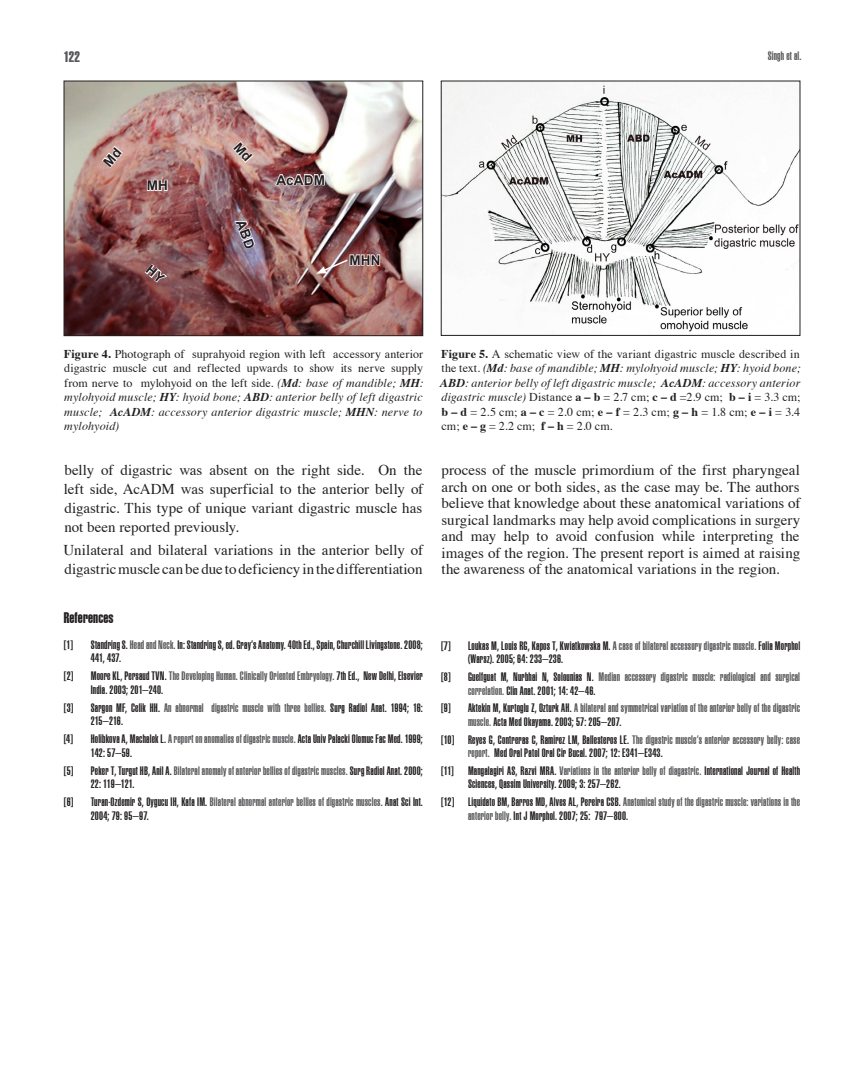
<style>
.page{position:relative;width:864px;height:1080px;background:#fff}
.page>*{position:absolute;margin:0;border:0;box-sizing:border-box;transform-origin:0 0}
.t1{font:15px/16.5px "Times";color:#231f20;text-align:justify}
.t2{font:15px "Helvetica Compressed Extra";letter-spacing:.01em;color:#231f20}
.t3{font:15px "Helvetica Compressed Extra";color:#57585a}
.t4{font:700 13.5px "Arial";letter-spacing:.015em;color:#231f20}
.References{font:12px/13.6px "Helvetica Compressed Ultra";letter-spacing:.015em;color:#231f20}
.t5{font:12px/14.4px "Times";letter-spacing:.005em;color:#231f20;text-align:justify}
.References-2{font:12px/13.5px "Helvetica Compressed Ultra";letter-spacing:.015em;color:#57585a}
.s1{font-weight:700}
.s2{font-style:italic}
.s3{font-weight:700;font-style:italic}
.s4{color:#57585a}
.s5{color:#231f20}
</style>
<div class="page">
<img style="left:66px;top:83px;width:355px;height:251px">
<div style="left:64px;top:81px;width:359px;height:255px;border:1px solid #231f20"></div>
<svg style="left:146px;top:170px;width:22px;height:23px"></svg>
<svg style="left:274px;top:165px;width:52px;height:22px"></svg>
<svg style="left:316px;top:245px;width:65px;height:29px;background:#a57b7a"></svg>
<img style="left:443px;top:83px;width:355px;height:249px">
<div style="left:441px;top:81px;width:359px;height:255px;border:1px solid #231f20"></div>
<svg style="left:144px;top:263px;width:25px;height:21px"></svg>
<svg style="left:96px;top:145px;width:28px;height:24px"></svg>
<svg style="left:231px;top:136px;width:24px;height:28px"></svg>
<svg style="left:234px;top:219px;width:22px;height:31px"></svg>
<p class="t3" style="left:64px;top:48px;width:18px">122</p>
<p class="References-2" style="left:768px;top:49px;width:35px">Singh et al.</p>
<p class="t4" style="left:147px;top:178px;width:23px">MH</p>
<p class="t4" style="left:276px;top:172px;width:50px">AcADM</p>
<p class="t4" style="left:349px;top:253px;width:33px">MHN</p>
<p class="t5" style="left:64px;top:345px;width:361px"><span class="s1">Figure 4.</span> Photograph of suprahyoid region with left accessory anterior digastric muscle cut and reflected upwards to show its nerve supply from nerve to mylohyoid on the left side. <span class="s2">(</span><span class="s3">Md</span><span class="s2">: base of mandible;</span> <span class="s3">MH</span><span class="s2">: mylohyoid muscle;</span> <span class="s3">HY</span><span class="s2">: hyoid bone;</span> <span class="s3">ABD</span><span class="s2">: anterior belly of left digastric muscle;</span> <span class="s3">AcADM</span><span class="s2">: accessory anterior digastric muscle;</span> <span class="s3">MHN</span><span class="s2">: nerve to mylohyoid)</span></p>
<p class="t1" style="left:64px;top:459px;width:361px;line-height:18.9px">belly of digastric was absent on the right side. On the left side, AcADM was superficial to the anterior belly of digastric. This type of unique variant digastric muscle has not been reported previously.</p>
<p class="t1" style="left:64px;top:539px;width:361px;line-height:18.9px">Unilateral and bilateral variations in the anterior belly of digastric muscle can be due to deficiency in the differentiation</p>
<p class="t2" style="left:64px;top:608px;width:51px">References</p>
<p class="References" style="left:64px;top:638px;width:11px">[1]</p>
<p class="References" style="left:91px;top:638px;width:334px">Standring S. <span class="s4">Head and Neck.</span> In: Standring S, ed. Gray’s Anatomy. 40th Ed., Spain, Churchill Livingstone. 2008;<br>441, 437.</p>
<p class="References" style="left:64px;top:669px;width:11px">[2]</p>
<p class="References" style="left:91px;top:669px;width:334px">Moore KL, Persaud TVN. <span class="s4">The Developing Human. Clinically Oriented Embryology.</span> 7th Ed., New Delhi, Elsevier<br>India. 2003; 201–240.</p>
<p class="References" style="left:64px;top:701px;width:11px">[3]</p>
<p class="References" style="left:91px;top:701px;width:334px">Sargon MF, Celik HH. <span class="s4">An abnormal digastric muscle with three bellies.</span> Surg Radiol Anat. 1994; 16:<br>215–216.</p>
<p class="References" style="left:64px;top:732px;width:11px">[4]</p>
<p class="References" style="left:91px;top:732px;width:334px">Holibkova A, Machalek L. <span class="s4">A report on anomalies of digastric muscle.</span> Acta Univ Palacki Olomuc Fac Med. 1999;<br>142: 57–59.</p>
<p class="References" style="left:64px;top:763px;width:11px">[5]</p>
<p class="References" style="left:91px;top:763px;width:334px">Peker T, Turgut HB, Anil A. <span class="s4">Bilateral anomaly of anterior bellies of digastric muscles.</span> Surg Radiol Anat. 2000;<br>22: 119–121.</p>
<p class="References" style="left:64px;top:795px;width:11px">[6]</p>
<p class="References" style="left:91px;top:795px;width:334px">Turan-Ozdemir S, Oygucu IH, Kafa IM. <span class="s4">Bilateral abnormal anterior bellies of digastric muscles.</span> Anat Sci Int.<br>2004; 79: 95–97.</p>
<p class="t5" style="left:440px;top:345px;width:362px"><span class="s1">Figure 5.</span> A schematic view of the variant digastric muscle described in the text. <span class="s2">(</span><span class="s3">Md</span><span class="s2">: base of mandible;</span> <span class="s3">MH</span><span class="s2">: mylohyoid muscle;</span> <span class="s3">HY</span><span class="s2">: hyoid bone; </span><span class="s3">ABD</span><span class="s2">: anterior belly of left digastric muscle;</span> <span class="s3">AcADM</span><span class="s2">: accessory anterior digastric muscle)</span> Distance <span class="s1">a – b</span> = 2.7 cm; <span class="s1">c – d</span> =2.9 cm; <span class="s1">b – i</span> = 3.3 cm; <span class="s1">b – d</span> = 2.5 cm; <span class="s1">a – c</span> = 2.0 cm; <span class="s1">e – f</span> = 2.3 cm; <span class="s1">g – h</span> = 1.8 cm; <span class="s1">e – i</span> = 3.4 cm; <span class="s1">e – g</span> = 2.2 cm; <span class="s1">f – h</span> = 2.0 cm.</p>
<p class="t1" style="left:441px;top:461px;width:361px">process of the muscle primordium of the first pharyngeal arch on one or both sides, as the case may be. The authors believe that knowledge about these anatomical variations of surgical landmarks may help avoid complications in surgery and may help to avoid confusion while interpreting the images of the region. The present report is aimed at raising the awareness of the anatomical variations in the region.</p>
<p class="References" style="left:441px;top:639px;width:11px">[7]</p>
<p class="References" style="left:468px;top:639px;width:334px">Loukas M, Louis RG, Kapos T, Kwiatkowska M. <span class="s4">A case of bilateral accessory digastric muscle.</span> Folia Morphol (Warsz). 2005; 64: 233–236.</p>
<p class="References" style="left:441px;top:670px;width:11px">[8]</p>
<p class="References-2" style="left:468px;top:670px;width:334px"><span class="s5">Guelfguat M, Nurbhai N, Solounias N.</span> Median accessory digastric muscle: radiological and surgical correlation. <span class="s5">Clin Anat. 2001; 14: 42–46.</span></p>
<p class="References" style="left:441px;top:701px;width:11px">[9]</p>
<p class="References-2" style="left:468px;top:701px;width:334px"><span class="s5">Aktekin M, Kurtoglu Z, Ozturk AH.</span> A bilateral and symmetrical variation of the anterior belly of the digastric muscle. <span class="s5">Acta Med Okayama. 2003; 57: 205–207.</span></p>
<p class="References" style="left:468px;top:733px;width:334px;text-indent:-27px">[10] Reyes G, Contreras C, Ramirez LM, Ballesteros LE. <span class="s4">The digastric muscle’s anterior accessory belly: case report.</span> Med Oral Patol Oral Cir Bucal. 2007; 12: E341–E343.</p>
<p class="References" style="left:468px;top:764px;width:334px;text-indent:-27px">[11] Mangalagiri AS, Razvi MRA. <span class="s4">Variations in the anterior belly of diagastric.</span> International Journal of Health<br>Sciences, Qassim University. 2009; 3: 257–262.</p>
<p class="References" style="left:468px;top:795px;width:334px;text-indent:-27px">[12] Liquidato BM, Barros MD, Alves AL, Pereira CSB. <span class="s4">Anatomical study of the digastric muscle: variations in the anterior belly.</span> Int J Morphol. 2007; 25: 797–800.</p>
</div>
